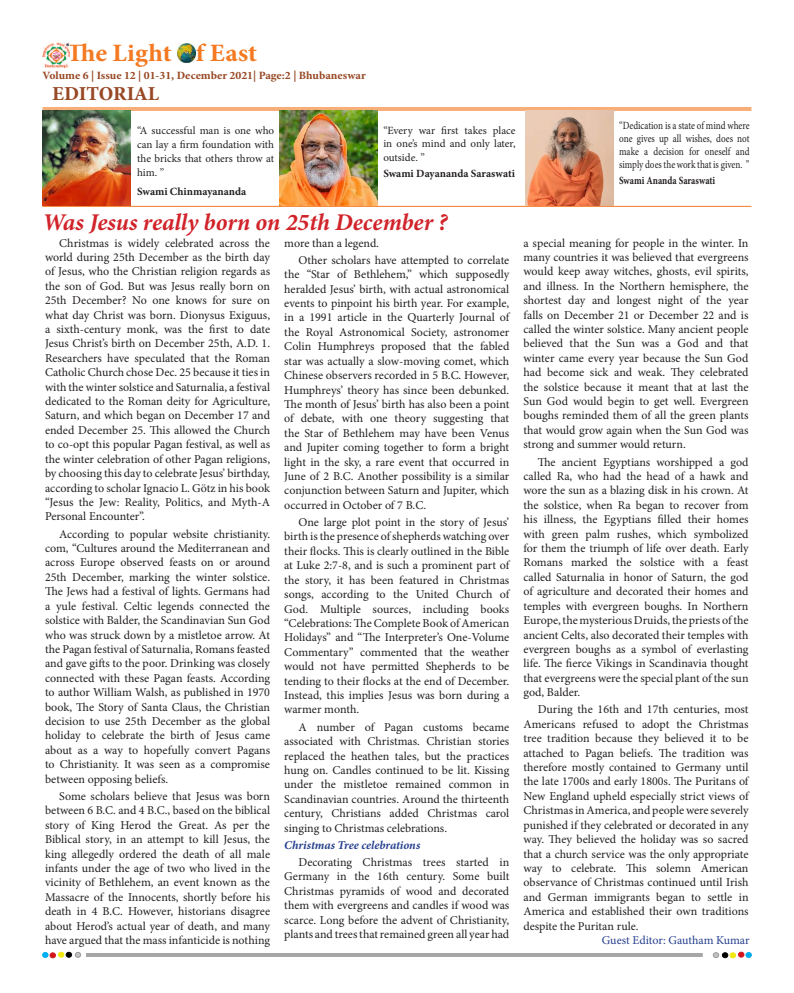
<style>
.page{position:relative;width:794px;height:993px;background:#fff}
.page>*{position:absolute;margin:0;border:0;box-sizing:border-box;transform-origin:0 0}
.t1{font:700 condensed 25.3px "Minion Pro";letter-spacing:.005em;color:#f47921;scale:1.12 1}
.t2{font:italic 700 24px "Minion Pro";color:#d1232a}
.t3{font:700 condensed 20px "Minion Pro";letter-spacing:-.005em;color:#974824;scale:1.12 1}
.t4{font:12px/14.4px "Minion Pro";color:#231f20;text-align:justify}
.t5{font:italic 700 12px "Minion Pro";letter-spacing:-.005em;color:#253f8e}
.t6{font:12px "Minion Pro";letter-spacing:-.005em;color:#253f8e}
.t7{font:700 condensed 11.3px "Minion Pro";color:#974824;scale:1.12 1}
.t8{font:11px/14px "Minion Pro";letter-spacing:-.005em;color:#231f20;text-align:justify}
.t9{font:11px/13.2px "Minion Pro";letter-spacing:-.005em;color:#231f20;text-align:justify;scale:.83 1}
.t10{font:700 11px "Minion Pro";color:#231f20}
.t11{font:700 11px "Minion Pro";color:#231f20;scale:.83 1}
</style>
<div class="page">
<hr style="left:86px;top:953px;width:617px;height:3px;background:#a7a6a6">
<div style="left:42px;top:951px;width:7px;height:6px;border:1px solid #00aeef;border-radius:50%"></div>
<svg style="left:43px;top:951px;width:38px;height:6px"></svg>
<div style="left:745px;top:951px;width:7px;height:6px;border:1px solid #00aeef;border-radius:50%"></div>
<svg style="left:713px;top:951px;width:38px;height:6px"></svg>
<svg style="left:43px;top:107px;width:708px;height:4px;background:#edac77"></svg>
<hr style="left:43px;top:206px;width:708px;height:1px;background:#f47921">
<img style="left:43px;top:111px;width:87px;height:95px">
<img style="left:280px;top:111px;width:97px;height:95px">
<img style="left:525px;top:111px;width:88px;height:95px">
<img style="left:43px;top:43px;width:27px;height:25px">
<img style="left:177px;top:44px;width:18px;height:18px">
<h1 class="t1" style="left:67px;top:35px;width:171px">The Light Of East</h1>
<p class="t7" style="left:43px;top:68px;width:290px">Volume 6 | Issue 12 | 01-31, December 2021| Page:2 | Bhubaneswar</p>
<h3 class="t3" style="left:52px;top:80px;width:97px">EDITORIAL</h3>
<p class="t8" style="left:137px;top:124px;width:138px">“A successful man is one who can lay a firm foundation with the bricks that others throw at him. ”</p>
<p class="t10" style="left:137px;top:184px;width:111px">Swami Chinmayananda</p>
<p class="t8" style="left:383px;top:124px;width:134px;line-height:13.2px">“Every war first takes place in one’s mind and only later, outside. ”</p>
<p class="t10" style="left:383px;top:165px;width:133px">Swami Dayananda Saraswati</p>
<h2 class="t2" style="left:43px;top:205px;width:406px">Was Jesus really born on 25th December ?</h2>
<p class="t4" style="left:45px;top:235px;width:227px;text-indent:14px">Christmas is widely celebrated across the world during 25th December as the birth day of Jesus, who the Christian religion regards as the son of God. But was Jesus really born on 25th December? No one knows for sure on what day Christ was born. Dionysus Exiguus, a sixth-century monk, was the first to date Jesus Christ’s birth on December 25th, A.D. 1.<br>Researchers have speculated that the Roman Catholic Church chose Dec. 25 because it ties in with the winter solstice and Saturnalia, a festival dedicated to the Roman deity for Agriculture, Saturn, and which began on December 17 and ended December 25. This allowed the Church to co-opt this popular Pagan festival, as well as the winter celebration of other Pagan religions, by choosing this day to celebrate Jesus’ birthday, according to scholar Ignacio L. Götz in his book “Jesus the Jew: Reality, Politics, and Myth-A Personal Encounter”.</p>
<p class="t4" style="left:45px;top:526px;width:227px;text-indent:14px">According to popular website christianity. com, “Cultures around the Mediterranean and across Europe observed feasts on or around 25th December, marking the winter solstice.<br>The Jews had a festival of lights. Germans had a yule festival. Celtic legends connected the solstice with Balder, the Scandinavian Sun God who was struck down by a mistletoe arrow. At the Pagan festival of Saturnalia, Romans feasted and gave gifts to the poor. Drinking was closely connected with these Pagan feasts. According to author William Walsh, as published in 1970 book, The Story of Santa Claus, the Christian decision to use 25th December as the global holiday to celebrate the birth of Jesus came about as a way to hopefully convert Pagans to Christianity. It was seen as a compromise between opposing beliefs.</p>
<p class="t4" style="left:45px;top:788px;width:226px;text-indent:14px">Some scholars believe that Jesus was born between 6 B.C. and 4 B.C., based on the biblical story of King Herod the Great. As per the Biblical story, in an attempt to kill Jesus, the king allegedly ordered the death of all male infants under the age of two who lived in the vicinity of Bethlehem, an event known as the Massacre of the Innocents, shortly before his death in 4 B.C. However, historians disagree about Herod’s actual year of death, and many have argued that the mass infanticide is nothing</p>
<p class="t4" style="left:298px;top:234px;width:212px;line-height:17.2px;text-indent:-14px">more than a legend.<br>Other scholars have attempted to correlate</p>
<p class="t4" style="left:284px;top:267px;width:227px">the “Star of Bethlehem,” which supposedly heralded Jesus’ birth, with actual astronomical events to pinpoint his birth year. For example, in a 1991 article in the Quarterly Journal of the Royal Astronomical Society, astronomer Colin Humphreys proposed that the fabled star was actually a slow-moving comet, which Chinese observers recorded in 5 B.C. However, Humphreys’ theory has since been debunked.<br>The month of Jesus’ birth has also been a point of debate, with one theory suggesting that the Star of Bethlehem may have been Venus and Jupiter coming together to form a bright light in the sky, a rare event that occurred in June of 2 B.C. Another possibility is a similar conjunction between Saturn and Jupiter, which occurred in October of 7 B.C.</p>
<p class="t4" style="left:284px;top:515px;width:227px;text-indent:14px">One large plot point in the story of Jesus’ birth is the presence of shepherds watching over their flocks. This is clearly outlined in the Bible at Luke 2:7-8, and is such a prominent part of the story, it has been featured in Christmas songs, according to the United Church of God. Multiple sources, including books “Celebrations: The Complete Book of American Holidays” and “The Interpreter’s One-Volume Commentary” commented that the weather would not have permitted Shepherds to be tending to their flocks at the end of December.<br>Instead, this implies Jesus was born during a warmer month.</p>
<p class="t4" style="left:284px;top:719px;width:226px;text-indent:14px">A number of Pagan customs became associated with Christmas. Christian stories replaced the heathen tales, but the practices hung on. Candles continued to be lit. Kissing under the mistletoe remained common in Scandinavian countries. Around the thirteenth century, Christians added Christmas carol singing to Christmas celebrations.</p>
<p class="t5" style="left:284px;top:836px;width:137px">Christmas Tree celebrations</p>
<p class="t4" style="left:284px;top:854px;width:226px;text-indent:14px">Decorating Christmas trees started in Germany in the 16th century. Some built Christmas pyramids of wood and decorated them with evergreens and candles if wood was scarce. Long before the advent of Christianity, plants and trees that remained green all year had</p>
<p class="t9" style="left:619px;top:118px;width:159px">“Dedication is a state of mind where one gives up all wishes, does not make a decision for oneself and simply does the work that is given. ”</p>
<p class="t11" style="left:619px;top:173px;width:117px">Swami Ananda Saraswati</p>
<p class="t4" style="left:523px;top:235px;width:226px">a special meaning for people in the winter. In many countries it was believed that evergreens would keep away witches, ghosts, evil spirits, and illness. In the Northern hemisphere, the shortest day and longest night of the year falls on December 21 or December 22 and is called the winter solstice. Many ancient people believed that the Sun was a God and that winter came every year because the Sun God had become sick and weak. They celebrated the solstice because it meant that at last the Sun God would begin to get well. Evergreen boughs reminded them of all the green plants that would grow again when the Sun God was strong and summer would return.</p>
<p class="t4" style="left:523px;top:454px;width:226px;text-indent:14px">The ancient Egyptians worshipped a god called Ra, who had the head of a hawk and wore the sun as a blazing disk in his crown. At the solstice, when Ra began to recover from his illness, the Egyptians filled their homes with green palm rushes, which symbolized for them the triumph of life over death. Early Romans marked the solstice with a feast called Saturnalia in honor of Saturn, the god of agriculture and decorated their homes and temples with evergreen boughs. In Northern Europe, the mysterious Druids, the priests of the ancient Celts, also decorated their temples with evergreen boughs as a symbol of everlasting life. The fierce Vikings in Scandinavia thought that evergreens were the special plant of the sun god, Balder.</p>
<p class="t4" style="left:523px;top:702px;width:226px;text-indent:14px">During the 16th and 17th centuries, most Americans refused to adopt the Christmas tree tradition because they believed it to be attached to Pagan beliefs. The tradition was therefore mostly contained to Germany until the late 1700s and early 1800s. The Puritans of New England upheld especially strict views of Christmas in America, and people were severely punished if they celebrated or decorated in any way. They believed the holiday was so sacred that a church service was the only appropriate way to celebrate. This solemn American observance of Christmas continued until Irish and German immigrants began to settle in America and established their own traditions despite the Puritan rule.</p>
<p class="t6" style="left:602px;top:931px;width:149px">Guest Editor: Gautham Kumar</p>
</div>
